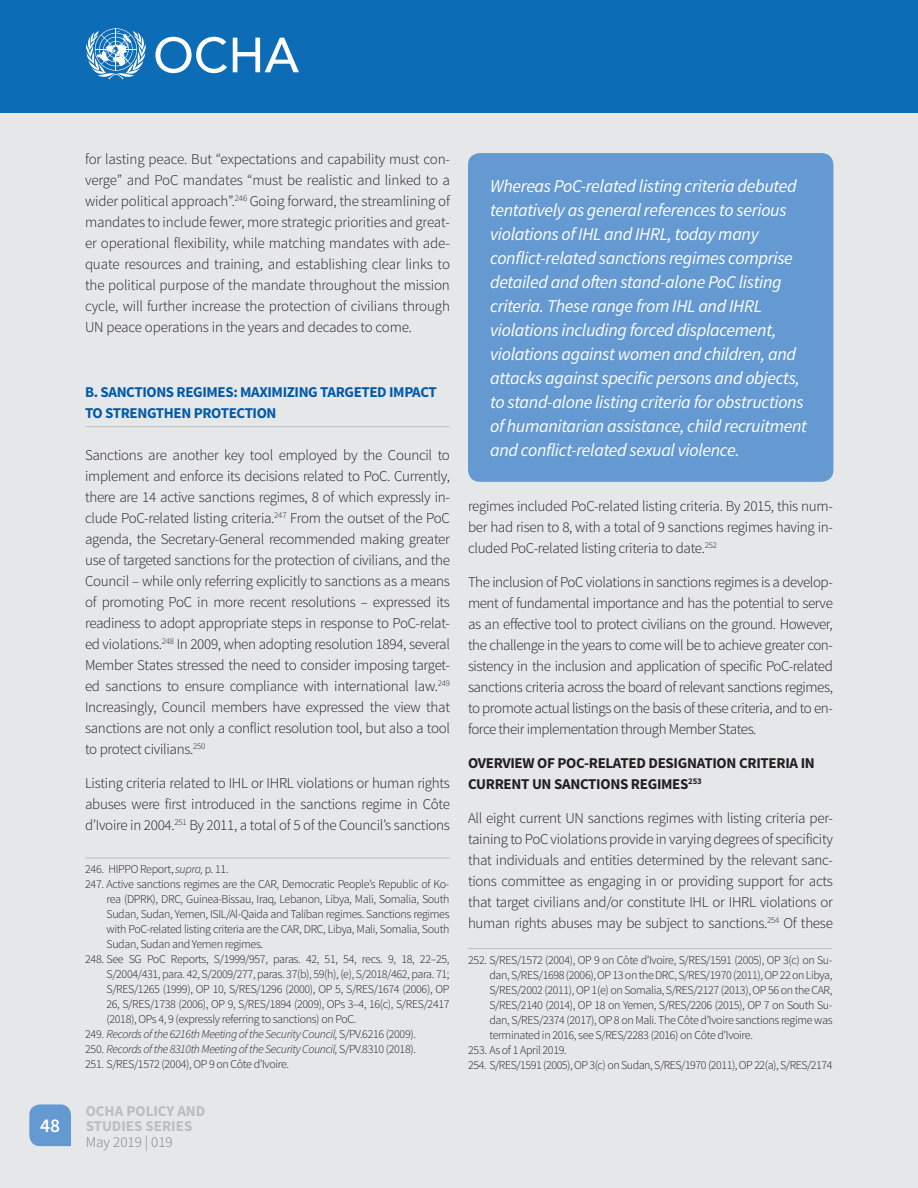
<style>
.page{position:relative;width:918px;height:1188px;background:#e6e7e9}
.page>*{position:absolute;margin:0;border:0;box-sizing:border-box;transform-origin:0 0}
.t1{font:600 19.5px "Source Sans Pro";color:#fff}
.Paragraph_1{font:italic 18px/24px "Source Sans Pro";letter-spacing:-.02em;color:#fff}
.Paragraph_1-2{font:300 15px/21px "Source Sans Pro";letter-spacing:-.02em;color:#231f20;text-align:justify}
.Paragraph_1-3{font:700 15px/21px "Source Sans Pro";letter-spacing:-.02em;color:#231f20}
.Heading_2{font:700 15px/21px "Source Sans Pro";letter-spacing:-.025em;color:#015aaa}
.t2{font:700 15px/15px "Source Sans Pro";color:#bcbdc0}
.t3{font:300 15px "Source Sans Pro";color:#808285}
.Paragraph_1-4{font:300 12px/15px "Source Sans Pro";letter-spacing:-.03em;color:#231f20;text-align:justify}
.Paragraph_1-5{font:italic 300 12px "Source Sans Pro";letter-spacing:-.03em;color:#231f20}
.s1{font-style:italic}
.s2{font-style:normal}
</style>
<div class="page">
<div style="left:0;top:0;width:918px;height:113px;background:#0d6cb6"></div>
<svg style="left:29px;top:1104px;width:42px;height:42px;background:#6c9dd2"></svg>
<svg style="left:155px;top:37px;width:72px;height:36px"></svg>
<svg style="left:233px;top:38px;width:66px;height:34px"></svg>
<svg style="left:86px;top:28px;width:60px;height:51px"></svg>
<hr style="left:85px;top:426px;width:365px;height:1px;background:#bcbdc0">
<hr style="left:85px;top:858px;width:365px;height:1px;background:#bcbdc0">
<div style="left:468px;top:153px;width:365px;height:329px;background:#6599d1;border-radius:12px"></div>
<hr style="left:468px;top:948px;width:364px;height:1px;background:#bcbdc0">
<h1 class="t1" style="left:40px;top:1113px;width:22px">48</h1>
<p class="Paragraph_1-2" style="left:85px;top:149px;width:367px">for lasting peace. But “expectations and capability must con&shy;verge” and PoC mandates “must be realistic and linked to a wider political approach”.<sup>246</sup> Going forward, the streamlining of mandates to include fewer, more strategic priorities and great&shy;er operational flexibility, while matching mandates with ade&shy;quate resources and training, and establishing clear links to the political purpose of the mandate throughout the mission cycle, will further increase the protection of civilians through UN peace operations in the years and decades to come.</p>
<p class="Heading_2" style="left:85px;top:382px;width:353px">B. SANCTIONS REGIMES: MAXIMIZING TARGETED IMPACT<br>TO STRENGTHEN PROTECTION</p>
<p class="Paragraph_1-2" style="left:85px;top:444px;width:367px">Sanctions are another key tool employed by the Council to implement and enforce its decisions related to PoC. Currently, there are 14 active sanctions regimes, 8 of which expressly in&shy;clude PoC-related listing criteria.<sup>247</sup> From the outset of the PoC agenda, the Secretary-General recommended making greater use of targeted sanctions for the protection of civilians, and the Council – while only referring explicitly to sanctions as a means of promoting PoC in more recent resolutions – expressed its readiness to adopt appropriate steps in response to PoC-relat&shy;ed violations.<sup>248</sup> In 2009, when adopting resolution 1894, several Member States stressed the need to consider imposing target&shy;ed sanctions to ensure compliance with international law.<sup>249<br></sup>Increasingly, Council members have expressed the view that sanctions are not only a conflict resolution tool, but also a tool to protect civilians.<sup>250</sup></p>
<p class="Paragraph_1-2" style="left:85px;top:772px;width:366px">Listing criteria related to IHL or IHRL violations or human rights abuses were first introduced in the sanctions regime in Côte d’Ivoire in 2004.<sup>251</sup> By 2011, a total of 5 of the Council’s sanctions</p>
<p class="Paragraph_1-4" style="left:85px;top:862px;width:145px">246. HIPPO Report, <span class="s1">supra,</span> p. 11.</p>
<p class="Paragraph_1-4" style="left:107px;top:877px;width:345px;text-indent:-21px">247. Active sanctions regimes are the CAR, Democratic People’s Republic of Ko&shy;rea (DPRK), DRC, Guinea-Bissau, Iraq, Lebanon, Libya, Mali, Somalia, South Sudan, Sudan, Yemen, ISIL/Al-Qaida and Taliban regimes. Sanctions regimes with PoC-related listing criteria are the CAR, DRC, Libya, Mali, Somalia, South Sudan, Sudan and Yemen regimes.</p>
<p class="Paragraph_1-4" style="left:107px;top:952px;width:345px;text-indent:-21px">248. See SG PoC Reports, S/1999/957, paras. 42, 51, 54, recs. 9, 18, 22–25, S/2004/431, para. 42, S/2009/277, paras. 37(b), 59(h), (e), S/2018/462, para. 71; S/RES/1265 (1999), OP 10, S/RES/1296 (2000), OP 5, S/RES/1674 (2006), OP 26, S/RES/1738 (2006), OP 9, S/RES/1894 (2009), OPs 3–4, 16(c), S/RES/2417 (2018), OPs 4, 9 (expressly referring to sanctions) on PoC.</p>
<p class="Paragraph_1-5" style="left:85px;top:1027px;width:332px"><span class="s2">249.</span> Records of the 6216th Meeting of the Security Council, <span class="s2">S/PV.6216 (2009).</span></p>
<p class="Paragraph_1-5" style="left:85px;top:1042px;width:332px"><span class="s2">250.</span> Records of the 8310th Meeting of the Security Council, <span class="s2">S/PV.8310 (2018).</span></p>
<p class="Paragraph_1-4" style="left:85px;top:1057px;width:205px">251. S/RES/1572 (2004), OP 9 on Côte d’Ivoire.</p>
<p class="t2" style="left:86px;top:1104px;width:121px">OCHA POLICY AND<br>STUDIES SERIES</p>
<p class="t3" style="left:86px;top:1133px;width:89px">May 2019 | 019</p>
<p class="Paragraph_1" style="left:490px;top:174px;width:318px">Whereas PoC-related listing criteria debuted tentatively as general references to serious violations of IHL and IHRL, today many conflict-related sanctions regimes comprise detailed and often stand-alone PoC listing criteria. These range from IHL and IHRL violations including forced displacement, violations against women and children, and attacks against specific persons and objects, to stand-alone listing criteria for obstructions of humanitarian assistance, child recruitment and conflict-related sexual violence.</p>
<p class="Paragraph_1-2" style="left:468px;top:496px;width:366px">regimes included PoC-related listing criteria. By 2015, this num&shy;ber had risen to 8, with a total of 9 sanctions regimes having in&shy;cluded PoC-related listing criteria to date.<sup>252</sup></p>
<p class="Paragraph_1-2" style="left:468px;top:572px;width:366px">The inclusion of PoC violations in sanctions regimes is a develop&shy;ment of fundamental importance and has the potential to serve as an effective tool to protect civilians on the ground. However, the challenge in the years to come will be to achieve greater con&shy;sistency in the inclusion and application of specific PoC-related sanctions criteria across the board of relevant sanctions regimes, to promote actual listings on the basis of these criteria, and to en&shy;force their implementation through Member States.</p>
<p class="Paragraph_1-3" style="left:468px;top:753px;width:348px">OVERVIEW OF POC-RELATED DESIGNATION CRITERIA IN<br>CURRENT UN SANCTIONS REGIMES<sup>253</sup></p>
<p class="Paragraph_1-2" style="left:468px;top:807px;width:366px">All eight current UN sanctions regimes with listing criteria per&shy;taining to PoC violations provide in varying degrees of specificity that individuals and entities determined by the relevant sanc&shy;tions committee as engaging in or providing support for acts that target civilians and/or constitute IHL or IHRL violations or human rights abuses may be subject to sanctions.<sup>254</sup> Of these</p>
<p class="Paragraph_1-4" style="left:489px;top:953px;width:345px;text-indent:-21px">252. S/RES/1572 (2004), OP 9 on Côte d’Ivoire, S/RES/1591 (2005), OP 3(c) on Su&shy;dan, S/RES/1698 (2006), OP 13 on the DRC, S/RES/1970 (2011), OP 22 on Libya, S/RES/2002 (2011), OP 1(e) on Somalia, S/RES/2127 (2013), OP 56 on the CAR, S/RES/2140 (2014), OP 18 on Yemen, S/RES/2206 (2015), OP 7 on South Su&shy;dan, S/RES/2374 (2017), OP 8 on Mali. The Côte d’Ivoire sanctions regime was terminated in 2016, see S/RES/2283 (2016) on Côte d’Ivoire.</p>
<p class="Paragraph_1-4" style="left:468px;top:1043px;width:100px">253. As of 1 April 2019.</p>
<p class="Paragraph_1-4" style="left:468px;top:1058px;width:366px">254. S/RES/1591 (2005), OP 3(c) on Sudan, S/RES/1970 (2011), OP 22(a), S/RES/2174</p>
</div>
